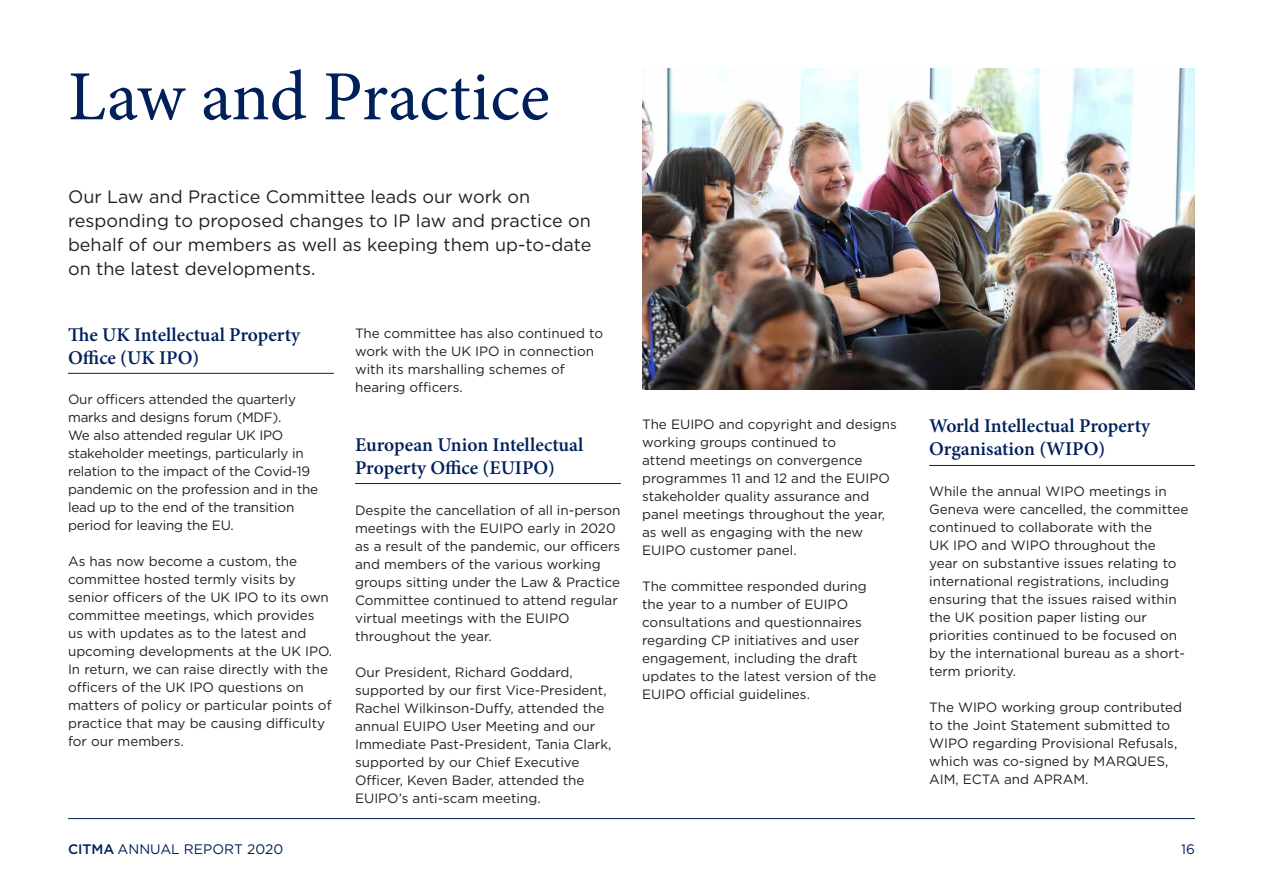
<style>
.page{position:relative;width:1263px;height:893px;background:#fff}
.page>*{position:absolute;margin:0;border:0;box-sizing:border-box;transform-origin:0 0}
.t1{font:70.5px "Minion Pro";color:#00205c}
.t2{font:600 19.5px/23.4px "Minion Pro";color:#00205c}
.t3{font:18px/24px "Gotham";color:#231f20}
.t4{font:13.8px "Gotham";color:#00205c}
.t5{font:13.5px/18px "Gotham";color:#231f20}
.s1{font-weight:500}
</style>
<div class="page">
<hr style="left:68px;top:818px;width:1127px;height:1px;background:#00205c">
<img style="left:642px;top:68px;width:553px;height:321px">
<hr style="left:68px;top:373px;width:266px;height:1px;background:#00205c">
<hr style="left:355px;top:483px;width:266px;height:1px;background:#00205c">
<hr style="left:929px;top:465px;width:266px;height:1px;background:#00205c">
<h1 class="t1" style="left:68px;top:50px;width:483px">Law and Practice</h1>
<h3 class="t3" style="left:68px;top:185px;width:525px">Our Law and Practice Committee leads our work on responding to proposed changes to IP law and practice on behalf of our members as well as keeping them up-to-date on the latest developments.</h3>
<h2 class="t2" style="left:68px;top:322px;width:234px">The UK Intellectual Property<br>Office (UK IPO)</h2>
<p class="t5" style="left:68px;top:390px;width:252px">Our officers attended the quarterly marks and designs forum (MDF).<br>We also attended regular UK IPO stakeholder meetings, particularly in relation to the impact of the Covid-19 pandemic on the profession and in the lead up to the end of the transition period for leaving the EU.</p>
<p class="t5" style="left:68px;top:552px;width:266px">As has now become a custom, the committee hosted termly visits by senior officers of the UK IPO to its own committee meetings, which provides us with updates as to the latest and upcoming developments at the UK IPO.<br>In return, we can raise directly with the officers of the UK IPO questions on matters of policy or particular points of practice that may be causing difficulty for our members.</p>
<p class="t5" style="left:355px;top:324px;width:250px">The committee has also continued to work with the UK IPO in connection with its marshalling schemes of hearing officers.</p>
<h2 class="t2" style="left:355px;top:433px;width:230px">European Union Intellectual<br>Property Office (EUIPO)</h2>
<p class="t5" style="left:355px;top:501px;width:267px">Despite the cancellation of all in-person meetings with the EUIPO early in 2020 as a result of the pandemic, our officers and members of the various working groups sitting under the Law &amp; Practice Committee continued to attend regular virtual meetings with the EUIPO throughout the year.</p>
<p class="t5" style="left:355px;top:663px;width:258px">Our President, Richard Goddard, supported by our first Vice-President, Rachel Wilkinson-Duffy, attended the annual EUIPO User Meeting and our Immediate Past-President, Tania Clark, supported by our Chief Executive Officer, Keven Bader, attended the EUIPO’s anti-scam meeting.</p>
<p class="t5" style="left:642px;top:415px;width:256px">The EUIPO and copyright and designs working groups continued to<br>attend meetings on convergence programmes 11 and 12 and the EUIPO stakeholder quality assurance and panel meetings throughout the year, as well as engaging with the new<br>EUIPO customer panel.</p>
<p class="t5" style="left:642px;top:577px;width:236px">The committee responded during the year to a number of EUIPO consultations and questionnaires regarding CP initiatives and user engagement, including the draft updates to the latest version of the<br>EUIPO official guidelines.</p>
<h2 class="t2" style="left:929px;top:414px;width:222px">World Intellectual Property<br>Organisation (WIPO)</h2>
<p class="t5" style="left:929px;top:482px;width:261px">While the annual WIPO meetings in Geneva were cancelled, the committee continued to collaborate with the<br>UK IPO and WIPO throughout the<br>year on substantive issues relating to international registrations, including ensuring that the issues raised within the UK position paper listing our priorities continued to be focused on by the international bureau as a short&shy;term priority.</p>
<p class="t5" style="left:929px;top:698px;width:255px">The WIPO working group contributed to the Joint Statement submitted to<br>WIPO regarding Provisional Refusals, which was co-signed by MARQUES,<br>AIM, ECTA and APRAM.</p>
<p class="t4" style="left:68px;top:841px;width:217px"><span class="s1">CITMA</span> ANNUAL REPORT 2020</p>
<p class="t4" style="left:1181px;top:841px;width:15px">16</p>
</div>
